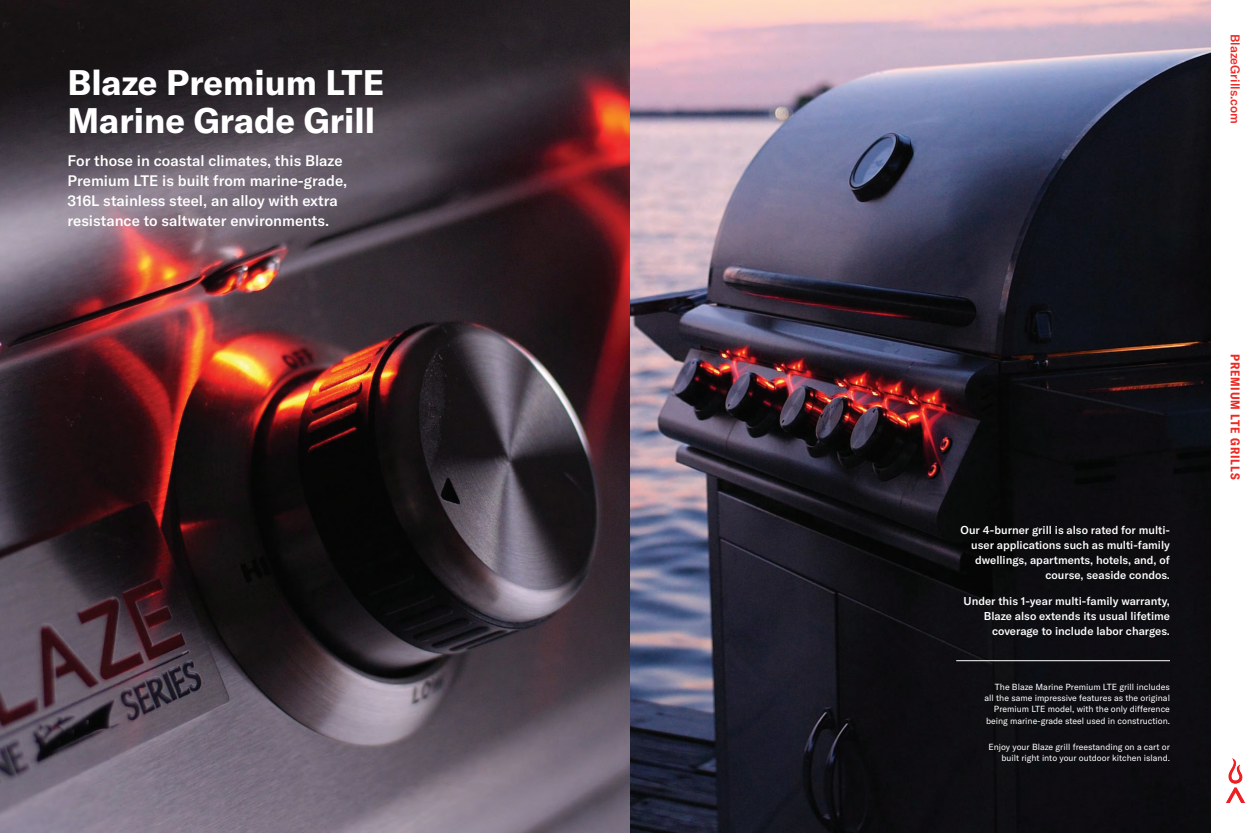
<style>
.page{position:relative;width:1260px;height:833px;background:#fff}
.page>*{position:absolute;margin:0;border:0;box-sizing:border-box;transform-origin:0 0}
.t1{font:700 35px/37.5px "GT America";color:#fff}
.t2{font:500 15px/20px "GT America";color:#fff}
.t3{font:700 condensed 12.5px "GT America";letter-spacing:.07em;color:#ee2823}
.t4{font:500 12.5px "GT America";color:#ee2823}
.t5{font:500 11.25px/15px "GT America";color:#fff;text-align:right}
.t6{font:8.75px/11.2px "GT America";color:#fff;text-align:right}
</style>
<div class="page">
<img style="left:0;top:0;width:1211px;height:832px">
<hr style="left:956px;top:660px;width:214px;height:1px;background:#fff">
<img style="left:1226px;top:758px;width:19px;height:44px">
<h1 class="t1" style="left:68px;top:63px;width:318px">Blaze Premium LTE<br>Marine Grade Grill</h1>
<h2 class="t2" style="left:68px;top:150px;width:281px">For those in coastal climates, this Blaze Premium LTE is built from marine-grade, 316L stainless steel, an alloy with extra resistance to saltwater environments.</h2>
<h3 class="t4" style="left:1243px;top:34px;width:91px;rotate:90deg">BlazeGrills.com</h3>
<p class="t5" style="left:961px;top:522px;width:211px">Our 4-burner grill is also rated for multi&shy;user applications such as multi-family dwellings, apartments, hotels, and, of course, seaside condos.</p>
<p class="t5" style="left:964px;top:594px;width:208px">Under this 1-year multi-family warranty,<br>Blaze also extends its usual lifetime coverage to include labor charges.</p>
<p class="t6" style="left:985px;top:681px;width:187px">The Blaze Marine Premium LTE grill includes all the same impressive features as the original Premium LTE model, with the only difference being marine-grade steel used in construction.</p>
<p class="t6" style="left:988px;top:741px;width:183px">Enjoy your Blaze grill freestanding on a cart or built right into your outdoor kitchen island.</p>
<h3 class="t3" style="left:1243px;top:353px;width:127px;rotate:90deg">PREMIUM LTE GRILLS</h3>
</div>
